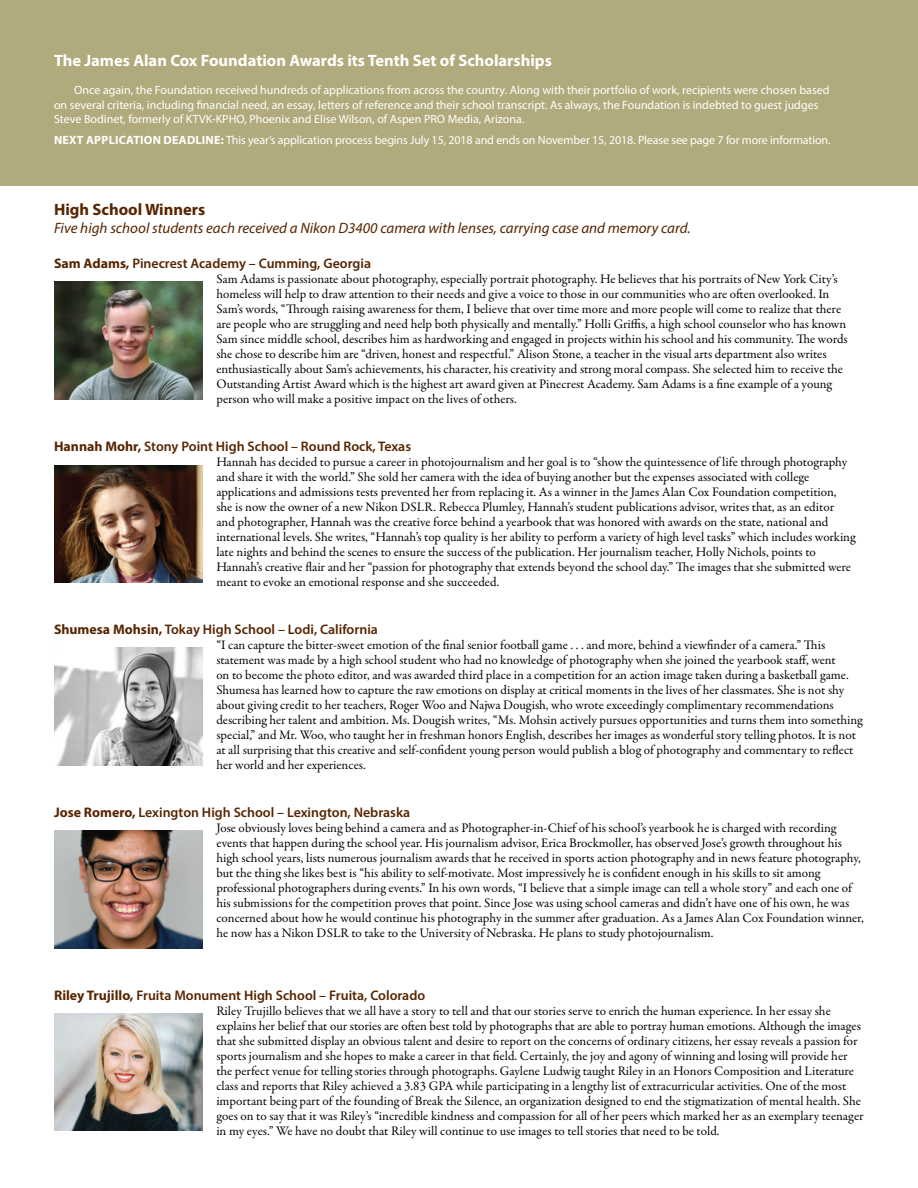
<style>
.page{position:relative;width:918px;height:1188px;background:#fff}
.page>*{position:absolute;margin:0;border:0;box-sizing:border-box;transform-origin:0 0}
.t1{font:700 16.5px "Myriad Pro";color:#fff}
.t2{font:700 16.5px "Myriad Pro";color:#572500}
.t3{font:italic 15px "Myriad Pro";color:#572500}
.t4{font:600 13.8px "Myriad Pro";color:#572500}
.t5{font:13.2px/15px "Garamond Premr Pro";color:#040503}
.t6{font:12px/14.4px "Myriad Pro";color:#fff}
.s1{font-weight:700}
</style>
<div class="page">
<div style="left:0;top:0;width:918px;height:186px;background:#b1aa7d"></div>
<img style="left:54px;top:282px;width:149px;height:117px">
<img style="left:54px;top:465px;width:149px;height:118px">
<img style="left:54px;top:648px;width:149px;height:117px">
<img style="left:54px;top:831px;width:149px;height:117px">
<img style="left:54px;top:1013px;width:149px;height:118px">
<p class="t1" style="left:54px;top:50px;width:499px">The James Alan Cox Foundation Awards its Tenth Set of Scholarships</p>
<p class="t6" style="left:54px;top:83px;width:777px;text-indent:20px">Once again, the Foundation received hundreds of applications from across the country. Along with their portfolio of work, recipients were chosen based on several criteria, including financial need, an essay, letters of reference and their school transcript. As always, the Foundation is indebted to guest judges<br>Steve Bodinet, formerly of KTVK-KPHO, Phoenix and Elise Wilson, of Aspen PRO Media, Arizona.</p>
<p class="t6" style="left:54px;top:133px;width:778px"><span class="s1">NEXT APPLICATION DEADLINE:</span> This year’s application process begins July 15, 2018 and ends on November 15, 2018. Please see page 7 for more information.</p>
<p class="t2" style="left:54px;top:199px;width:153px">High School Winners</p>
<p class="t3" style="left:54px;top:219px;width:638px">Five high school students each received a Nikon D3400 camera with lenses, carrying case and memory card.</p>
<p class="t4" style="left:54px;top:255px;width:319px"><span class="s1">Sam Adams,</span> Pinecrest Academy – Cumming, Georgia</p>
<p class="t5" style="left:216px;top:272px;width:633px">Sam Adams is passionate about photography, especially portrait photography. He believes that his portraits of New York City’s homeless will help to draw attention to their needs and give a voice to those in our communities who are often overlooked. In Sam’s words, “Through raising awareness for them, I believe that over time more and more people will come to realize that there are people who are struggling and need help both physically and mentally.” Holli Griffis, a high school counselor who has known Sam since middle school, describes him as hardworking and engaged in projects within his school and his community. The words she chose to describe him are “driven, honest and respectful.” Alison Stone, a teacher in the visual arts department also writes enthusiastically about Sam’s achievements, his character, his creativity and strong moral compass. She selected him to receive the Outstanding Artist Award which is the highest art award given at Pinecrest Academy. Sam Adams is a fine example of a young person who will make a positive impact on the lives of others.</p>
<p class="t4" style="left:54px;top:438px;width:359px"><span class="s1">Hannah Mohr,</span> Stony Point High School – Round Rock, Texas</p>
<p class="t5" style="left:216px;top:455px;width:641px">Hannah has decided to pursue a career in photojournalism and her goal is to “show the quintessence of life through photography and share it with the world.” She sold her camera with the idea of buying another but the expenses associated with college applications and admissions tests prevented her from replacing it. As a winner in the James Alan Cox Foundation competition, she is now the owner of a new Nikon DSLR. Rebecca Plumley, Hannah’s student publications advisor, writes that, as an editor and photographer, Hannah was the creative force behind a yearbook that was honored with awards on the state, national and international levels. She writes, “Hannah’s top quality is her ability to perform a variety of high level tasks” which includes working late nights and behind the scenes to ensure the success of the publication. Her journalism teacher, Holly Nichols, points to Hannah’s creative flair and her “passion for photography that extends beyond the school day.” The images that she submitted were meant to evoke an emotional response and she succeeded.</p>
<p class="t4" style="left:54px;top:621px;width:325px"><span class="s1">Shumesa Mohsin,</span> Tokay High School – Lodi, California</p>
<p class="t5" style="left:216px;top:638px;width:648px">“I can capture the bitter-sweet emotion of the final senior football game . . . and more, behind a viewfinder of a camera.” This statement was made by a high school student who had no knowledge of photography when she joined the yearbook staff, went<br>on to become the photo editor, and was awarded third place in a competition for an action image taken during a basketball game.<br>Shumesa has learned how to capture the raw emotions on display at critical moments in the lives of her classmates. She is not shy about giving credit to her teachers, Roger Woo and Najwa Dougish, who wrote exceedingly complimentary recommendations describing her talent and ambition. Ms. Dougish writes, “Ms. Mohsin actively pursues opportunities and turns them into something special,” and Mr. Woo, who taught her in freshman honors English, describes her images as wonderful story telling photos. It is not at all surprising that this creative and self-confident young person would publish a blog of photography and commentary to reflect her world and her experiences.</p>
<p class="t4" style="left:54px;top:803px;width:358px"><span class="s1">Jose Romero,</span> Lexington High School – Lexington, Nebraska</p>
<p class="t5" style="left:216px;top:821px;width:649px">Jose obviously loves being behind a camera and as Photographer-in-Chief of his school’s yearbook he is charged with recording events that happen during the school year. His journalism advisor, Erica Brockmoller, has observed Jose’s growth throughout his high school years, lists numerous journalism awards that he received in sports action photography and in news feature photography, but the thing she likes best is “his ability to self-motivate. Most impressively he is confident enough in his skills to sit among professional photographers during events.” In his own words, “I believe that a simple image can tell a whole story” and each one of his submissions for the competition proves that point. Since Jose was using school cameras and didn’t have one of his own, he was concerned about how he would continue his photography in the summer after graduation. As a James Alan Cox Foundation winner, he now has a Nikon DSLR to take to the University of Nebraska. He plans to study photojournalism.</p>
<p class="t4" style="left:54px;top:986px;width:373px"><span class="s1">Riley Trujillo,</span> Fruita Monument High School – Fruita, Colorado</p>
<p class="t5" style="left:216px;top:1003px;width:649px">Riley Trujillo believes that we all have a story to tell and that our stories serve to enrich the human experience. In her essay she explains her belief that our stories are often best told by photographs that are able to portray human emotions. Although the images that she submitted display an obvious talent and desire to report on the concerns of ordinary citizens, her essay reveals a passion for sports journalism and she hopes to make a career in that field. Certainly, the joy and agony of winning and losing will provide her the perfect venue for telling stories through photographs. Gaylene Ludwig taught Riley in an Honors Composition and Literature class and reports that Riley achieved a 3.83 GPA while participating in a lengthy list of extracurricular activities. One of the most important being part of the founding of Break the Silence, an organization designed to end the stigmatization of mental health. She goes on to say that it was Riley’s “incredible kindness and compassion for all of her peers which marked her as an exemplary teenager in my eyes.” We have no doubt that Riley will continue to use images to tell stories that need to be told.</p>
</div>
